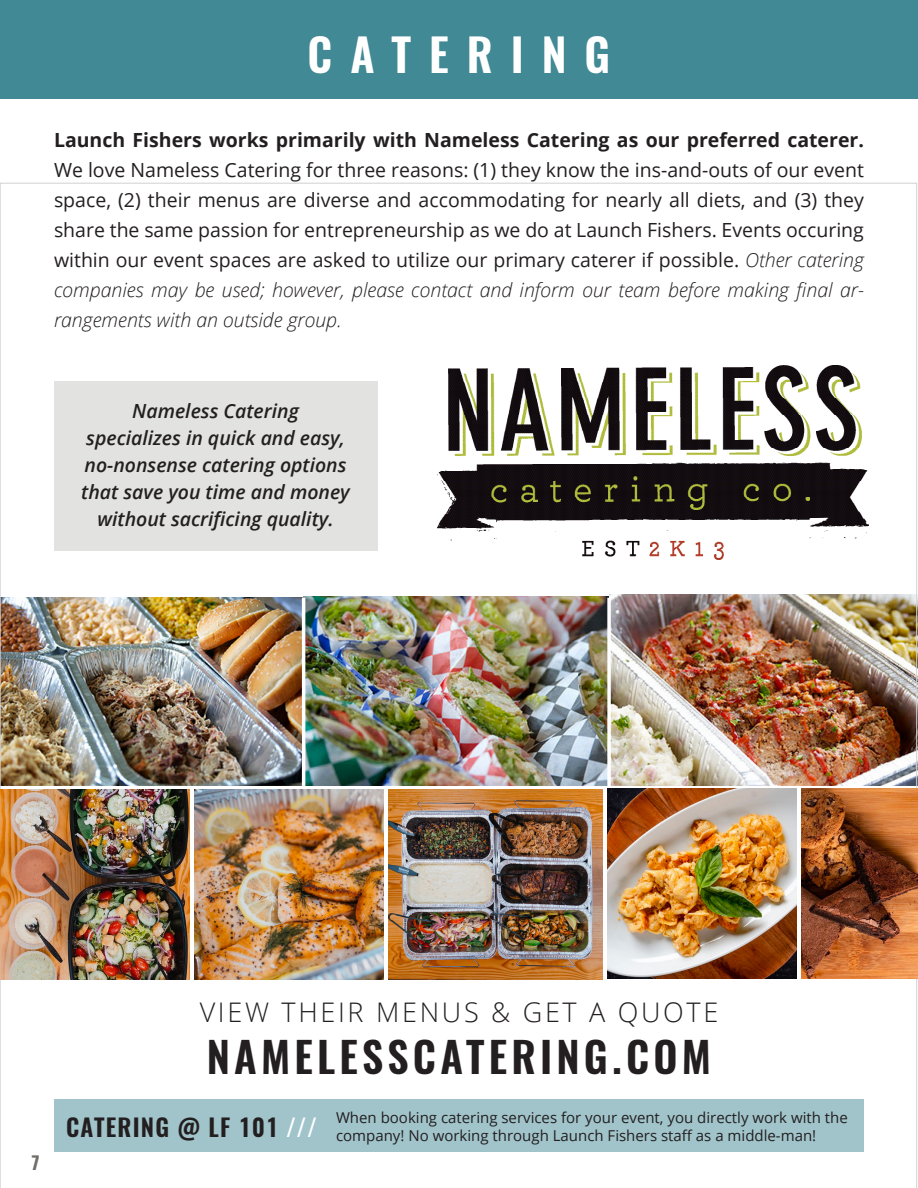
<style>
.page{position:relative;width:918px;height:1188px;background:#fff}
.page>*{position:absolute;margin:0;border:0;box-sizing:border-box;transform-origin:0 0}
.t1{font:600 45px "Oswald";letter-spacing:.4em;color:#fff}
.t2{font:600 42px "Oswald";letter-spacing:.1em;color:#231f20}
.t3{font:300 27px "Open Sans";letter-spacing:.1em;color:#231f20}
.t4{font:600 24px "Oswald";letter-spacing:.05em;color:#231f20}
.t5{font:19.5px/30px "Open Sans";color:#231f20;text-align:justify}
.t6{font:italic 600 19.5px/27px "Open Sans";color:#231f20;text-align:center}
.t7{font:700 18px "Oswald";color:#716e68}
.t8{font:15px "Open Sans";color:#231f20}
.s1{font-weight:700}
.s2{font-weight:300;font-style:italic}
.s3{font-weight:800;color:#fff}
</style>
<div class="page">
<div style="left:0;top:0;width:918px;height:99px;background:#418995"></div>
<img style="left:0;top:183px;width:917px;height:1005px">
<img style="left:0;top:790px;width:190px;height:190px">
<img style="left:194px;top:790px;width:190px;height:189px">
<img style="left:607px;top:789px;width:190px;height:189px">
<img style="left:388px;top:790px;width:215px;height:189px">
<img style="left:802px;top:789px;width:116px;height:189px">
<p class="t1" style="left:308px;top:23px;width:304px">CATERING</p>
<p class="t5" style="left:54px;top:125px;width:812px"><span class="s1">Launch Fishers works primarily with Nameless Catering as our preferred caterer.<br></span>We love Nameless Catering for three reasons: (1) they know the ins-and-outs of our event space, (2) their menus are diverse and accommodating for nearly all diets, and (3) they share the same passion for entrepreneurship as we do at Launch Fishers. Events occuring within our event spaces are asked to utilize our primary caterer if possible. <span class="s2">Other catering companies may be used; however, please contact and inform our team before making final ar&shy;rangements with an outside group.</span></p>
<p class="t6" style="left:132px;top:397px;width:168px">Nameless Catering</p>
<p class="t6" style="left:81px;top:424px;width:270px">specializes in quick and easy, no-nonsense catering options that save you time and money without sacrificing quality.</p>
<p class="t7" style="left:31px;top:1153px;width:11px">7</p>
<p class="t3" style="left:200px;top:994px;width:520px">VIEW THEIR MENUS &amp; GET A QUOTE</p>
<p class="t2" style="left:207px;top:1035px;width:506px">NAMELESSCATERING.COM</p>
<p class="t4" style="left:66px;top:1114px;width:253px">CATERING @ LF 101 <span class="s3">///</span></p>
<p class="t8" style="left:336px;top:1108px;width:513px">When booking catering services for your event, you directly work with the</p>
<p class="t8" style="left:336px;top:1126px;width:482px">company! No working through Launch Fishers staff as a middle-man!</p>
</div>
